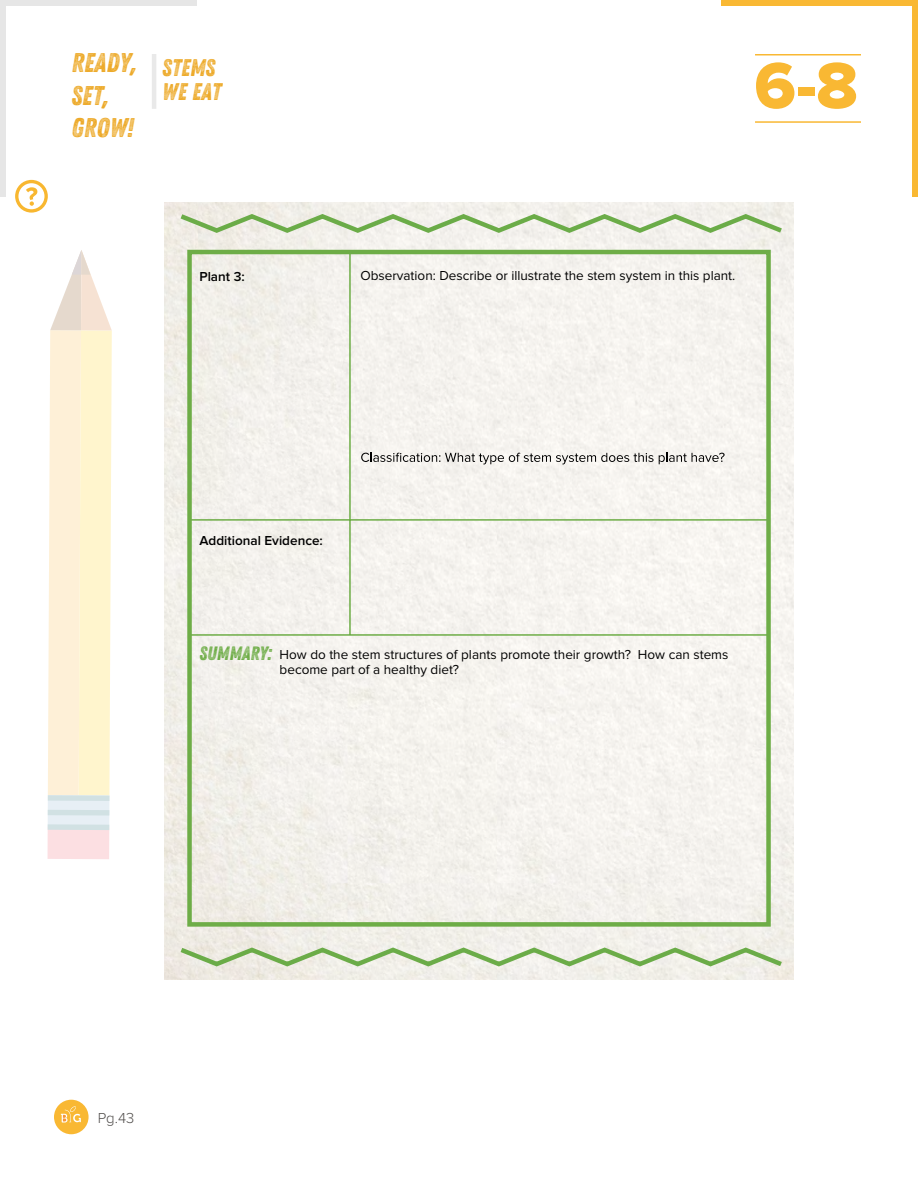
<style>
.page{position:relative;width:918px;height:1188px;background:#fff}
.page>*{position:absolute;margin:0;border:0;box-sizing:border-box;transform-origin:0 0}
.t1{font:67.5px "Proxima Nova Extrabld";color:#f9b833}
.t2{font:27px/32.4px "Zing Rust LD1 Base";color:#edaa2a}
.Essential_Headers{font:24px "Zing Rust LD1 Base";color:#edaa2a}
.t3{font:19.35px "Zing Rust LD1 Base";color:#6ead47}
.t4{font:300 15px "Proxima Nova";color:#524f4d}
.t5{font:13.5px/15px "Proxima Nova";color:#000}
.t6{font:600 13.5px "Proxima Nova";color:#000}
</style>
<div class="page">
<div style="left:0;top:0;width:196px;height:5px;background:#e6e6e6"></div>
<div style="left:913px;top:0;width:5px;height:196px;background:#f9b833"></div>
<hr style="left:755px;top:121px;width:106px;height:2px;background:#f9b833">
<hr style="left:755px;top:54px;width:106px;height:2px;background:#f9b833">
<svg style="left:54px;top:1100px;width:35px;height:34px"></svg>
<div style="left:722px;top:0;width:196px;height:5px;background:#f9b833"></div>
<div style="left:0;top:0;width:5px;height:196px;background:#e6e6e6"></div>
<svg style="left:15px;top:180px;width:33px;height:33px"></svg>
<svg style="left:176px;top:211px;width:611px;height:759px"></svg>
<svg style="left:48px;top:250px;width:64px;height:546px"></svg>
<div style="left:48px;top:795px;width:61px;height:32px;background:#e7eff5"></div>
<div style="left:48px;top:827px;width:61px;height:32px;background:#fcdfe2"></div>
<div style="left:48px;top:795px;width:61px;height:6px;background:#d1e1e3"></div>
<div style="left:48px;top:810px;width:61px;height:6px;background:#d1e1e3"></div>
<div style="left:48px;top:824px;width:61px;height:6px;background:#d1e1e3"></div>
<hr style="left:152px;top:54px;width:4px;height:55px;background:#e9e9e9">
<div style="left:187px;top:250px;width:584px;height:677px;border:4px solid #6ead47"></div>
<hr style="left:190px;top:251px;width:579px;height:2px;background:#6ead47">
<hr style="left:190px;top:634px;width:579px;height:2px;background:#6ead47">
<hr style="left:190px;top:519px;width:579px;height:2px;background:#6ead47">
<hr style="left:349px;top:252px;width:2px;height:383px;background:#6ead47">
<svg style="left:361px;top:453px;width:364px;height:11px"></svg>
<h2 class="t2" style="left:71px;top:47px;width:67px">READY,<br>SET,<br>GROW!</h2>
<p class="Essential_Headers" style="left:162px;top:54px;width:55px">STEMS</p>
<p class="Essential_Headers" style="left:162px;top:78px;width:61px">WE EAT</p>
<p class="t6" style="left:199px;top:270px;width:47px">Plant 3:</p>
<h1 class="t1" style="left:754px;top:55px;width:105px">6-8</h1>
<p class="t5" style="left:360px;top:268px;width:376px">Observation: Describe or illustrate the stem system in this plant.</p>
<p class="t6" style="left:199px;top:534px;width:125px">Additional Evidence:</p>
<h3 class="t3" style="left:199px;top:642px;width:74px">SUMMARY:</h3>
<p class="t5" style="left:280px;top:648px;width:450px">How do the stem structures of plants promote their growth? How can stems become part of a healthy diet?</p>
<p class="t4" style="left:98px;top:1111px;width:38px">Pg.43</p>
</div>
